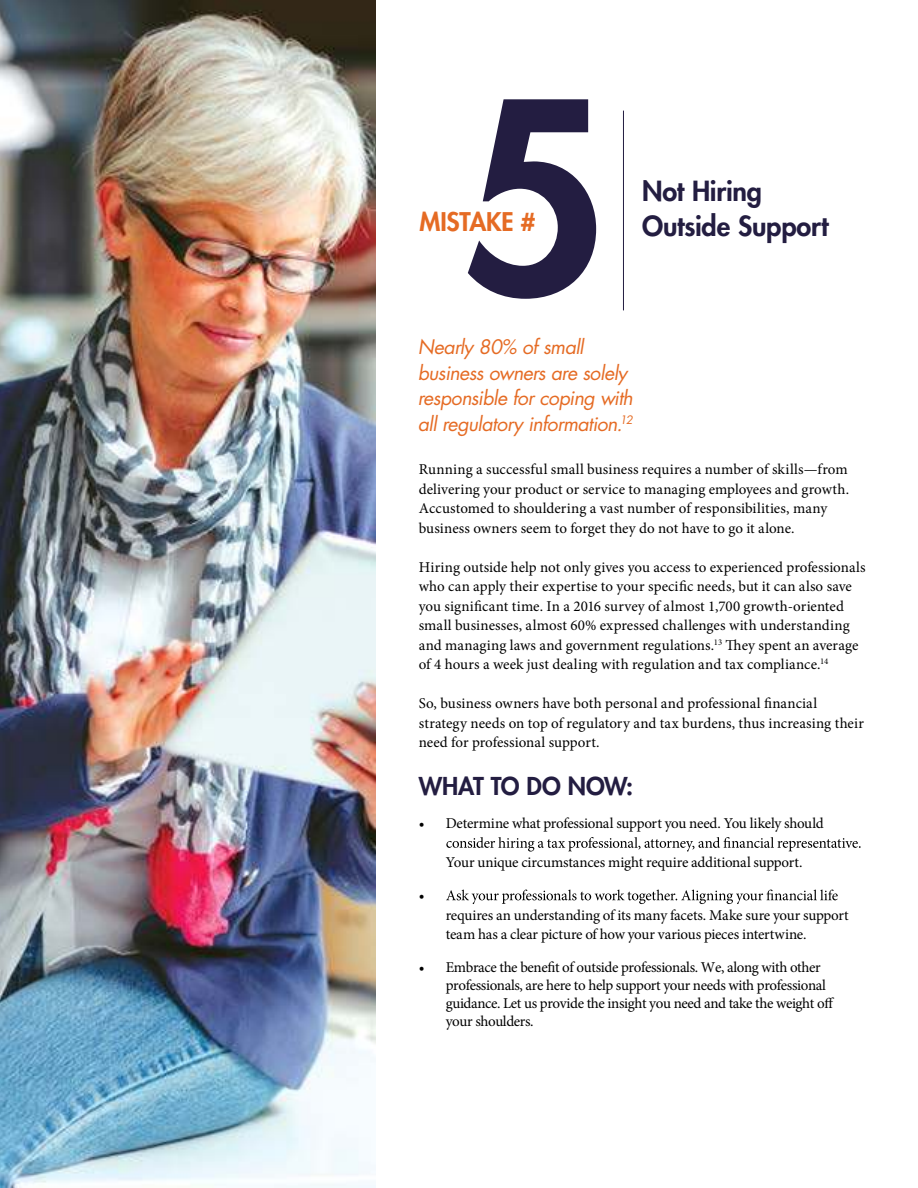
<style>
.page{position:relative;width:918px;height:1188px;background:#fff}
.page>*{position:absolute;margin:0;border:0;box-sizing:border-box;transform-origin:0 0}
.t1{font:800 257.7px "Futura Std";color:#231d41}
.t2{font:800 27px "Futura Std";letter-spacing:-.005em;color:#231d41}
.t3{font:800 25.05px "Futura Std";letter-spacing:-.005em;color:#e56b24}
.t4{font:800 24px "Futura Std";letter-spacing:-.005em;color:#231d41}
.t5{font:italic 19.5px/25.5px "Futura Std";letter-spacing:-.03em;color:#e56b24}
.t6{font:15px/19.5px "Minion Pro";letter-spacing:-.005em;color:#000}
.t7{font:15px/18px "Minion Pro";letter-spacing:-.025em;color:#000}
</style>
<div class="page">
<hr style="left:623px;top:111px;width:1px;height:199px;background:#231d41">
<img style="left:0;top:0;width:376px;height:1188px">
<svg style="left:446px;top:837px;width:415px;height:15px"></svg>
<svg style="left:446px;top:890px;width:392px;height:14px"></svg>
<h1 class="t1" style="left:460px;top:72px;width:150px">5</h1>
<h3 class="t3" style="left:420px;top:210px;width:117px">MISTAKE #</h3>
<h2 class="t2" style="left:642px;top:178px;width:122px">Not Hiring</h2>
<h2 class="t2" style="left:642px;top:212px;width:188px">Outside Support</h2>
<h3 class="t5" style="left:418px;top:336px;width:217px">Nearly 80% of small business owners are solely responsible for coping with all regulatory information.<sup>12</sup></h3>
<p class="t6" style="left:419px;top:461px;width:432px">Running a successful small business requires a number of skills—from delivering your product or service to managing employees and growth.<br>Accustomed to shouldering a vast number of responsibilities, many business owners seem to forget they do not have to go it alone.</p>
<p class="t6" style="left:419px;top:559px;width:448px">Hiring outside help not only gives you access to experienced professionals who can apply their expertise to your specific needs, but it can also save you significant time. In a 2016 survey of almost 1,700 growth-oriented small businesses, almost 60% expressed challenges with understanding and managing laws and government regulations.<sup>13</sup> They spent an average of 4 hours a week just dealing with regulation and tax compliance.<sup>14</sup></p>
<p class="t6" style="left:419px;top:695px;width:447px">So, business owners have both personal and professional financial strategy needs on top of regulatory and tax burdens, thus increasing their need for professional support.</p>
<h3 class="t4" style="left:419px;top:775px;width:216px">WHAT TO DO NOW:</h3>
<p class="t6" style="left:419px;top:815px;width:406px">• Determine what professional support you need. You likely shoul d</p>
<p class="t6" style="left:446px;top:854px;width:358px">Your unique circumstances might require additional support.</p>
<p class="t6" style="left:419px;top:887px;width:7px">•</p>
<p class="t6" style="left:446px;top:907px;width:404px">requires an understanding of its many facets. Make sure your suppor t team has a clear picture of how your various pieces intertwine.</p>
<p class="t7" style="left:446px;top:960px;width:390px;text-indent:-27px">• Embrace the benefit of outside professionals. We, along with other professionals, are here to help support your needs with professional guidance. Let us provide the insight you need and take the weight off your shoulders.</p>
</div>
